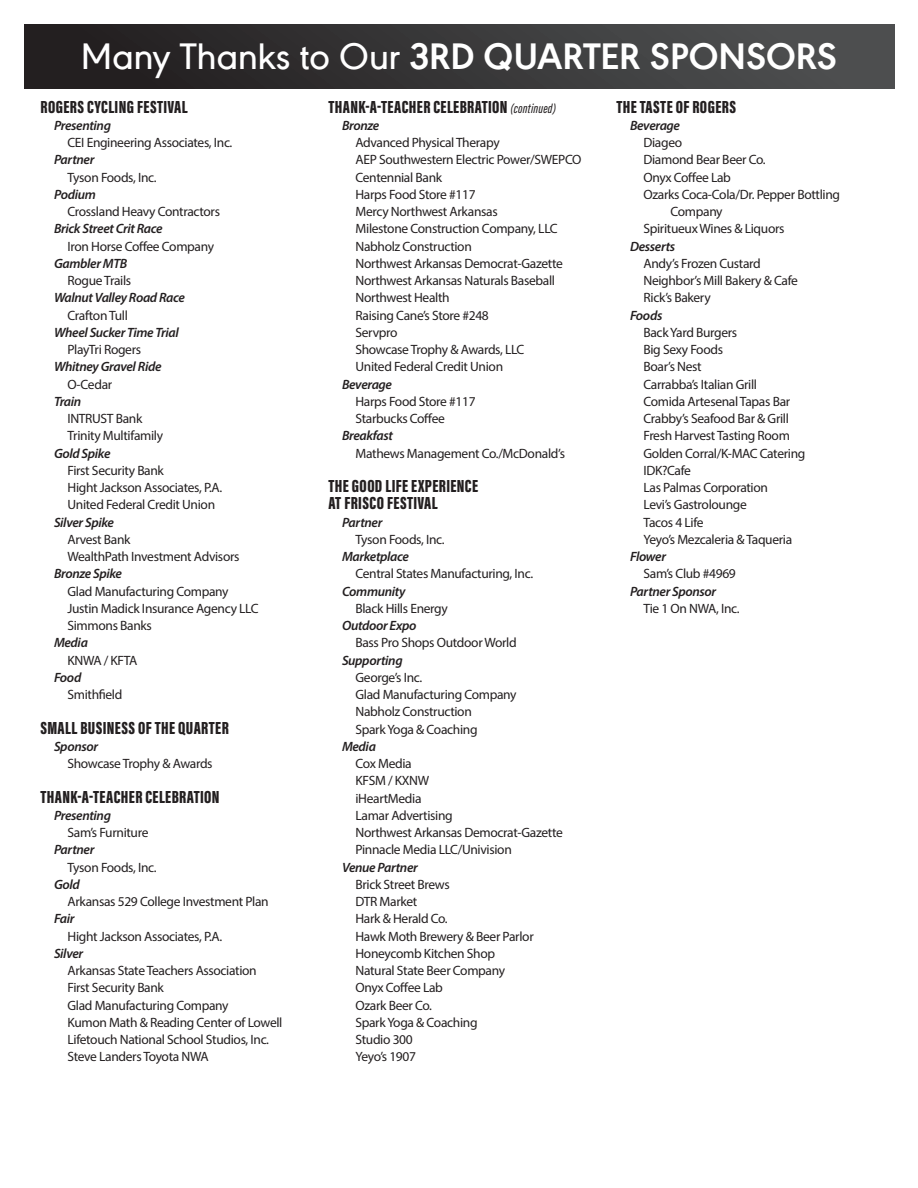
<style>
.page{position:relative;width:918px;height:1188px;background:#fff}
.page>*{position:absolute;margin:0;border:0;box-sizing:border-box;transform-origin:0 0}
.Main_Article_Content{font:700 39px "URW Geometric";color:#fff}
.t1{font:900 18px/17.2px "Acumin Pro Extra Cond";letter-spacing:.02em;color:#231f20}
.t2{font:13.5px/17.2px "Myriad Pro";letter-spacing:-.025em;color:#231f20}
.t3{font:italic 600 13.5px "Myriad Pro";letter-spacing:-.025em;color:#231f20}
.s1{font-weight:500}
.s2{font-weight:500;font-style:italic;font-size:13.5px}
</style>
<div class="page">
<div style="left:25px;top:25px;width:869px;height:64px;background:linear-gradient(to right,#1f1b1c,#515354)"></div>
<p class="Main_Article_Content" style="left:81px;top:27px;width:758px"><span class="s1">Many Thanks to Our</span> 3RD QUARTER SPONSORS</p>
<p class="t1" style="left:40px;top:98px;width:149px">ROGERS CYCLING FESTIVAL</p>
<p class="t3" style="left:54px;top:117px;width:59px">Presenting</p>
<p class="t2" style="left:68px;top:134px;width:166px">CEI Engineering Associates, Inc.</p>
<p class="t3" style="left:54px;top:151px;width:42px">Partner</p>
<p class="t2" style="left:68px;top:168px;width:91px">Tyson Foods, Inc.</p>
<p class="t3" style="left:54px;top:186px;width:43px">Podium</p>
<p class="t2" style="left:68px;top:203px;width:154px">Crossland Heavy Contractors</p>
<p class="t3" style="left:54px;top:220px;width:110px">Brick Street Crit Race</p>
<p class="t2" style="left:68px;top:237px;width:148px">Iron Horse Coffee Company</p>
<p class="t3" style="left:54px;top:255px;width:75px">Gambler MTB</p>
<p class="t2" style="left:68px;top:272px;width:65px">Rogue Trails</p>
<p class="t3" style="left:54px;top:289px;width:132px">Walnut Valley Road Race</p>
<p class="t2" style="left:68px;top:306px;width:62px">Crafton Tull</p>
<p class="t3" style="left:54px;top:324px;width:126px">Wheel Sucker Time Trial</p>
<p class="t2" style="left:68px;top:341px;width:75px">PlayTri Rogers</p>
<p class="t3" style="left:54px;top:358px;width:109px">Whitney Gravel Ride</p>
<p class="t2" style="left:68px;top:375px;width:46px">O-Cedar</p>
<p class="t3" style="left:54px;top:393px;width:29px">Train</p>
<p class="t2" style="left:68px;top:410px;width:76px">INTRUST Bank</p>
<p class="t2" style="left:68px;top:427px;width:97px">Trinity Multifamily</p>
<p class="t3" style="left:54px;top:444px;width:58px">Gold Spike</p>
<p class="t2" style="left:68px;top:461px;width:98px">First Security Bank</p>
<p class="t2" style="left:68px;top:479px;width:156px">Hight Jackson Associates, P.A.</p>
<p class="t2" style="left:68px;top:496px;width:149px">United Federal Credit Union</p>
<p class="t3" style="left:54px;top:513px;width:61px">Silver Spike</p>
<p class="t2" style="left:68px;top:530px;width:65px">Arvest Bank</p>
<p class="t2" style="left:68px;top:548px;width:174px">WealthPath Investment Advisors</p>
<p class="t3" style="left:54px;top:565px;width:70px">Bronze Spike</p>
<p class="t2" style="left:68px;top:582px;width:163px">Glad Manufacturing Company</p>
<p class="t2" style="left:68px;top:599px;width:193px">Justin Madick Insurance Agency LLC</p>
<p class="t2" style="left:68px;top:617px;width:86px">Simmons Banks</p>
<p class="t3" style="left:54px;top:634px;width:35px">Media</p>
<p class="t2" style="left:68px;top:651px;width:71px">KNWA / KFTA</p>
<p class="t3" style="left:54px;top:669px;width:29px">Food</p>
<p class="t2" style="left:68px;top:686px;width:56px">Smithfield</p>
<p class="t1" style="left:40px;top:719px;width:190px">SMALL BUSINESS OF THE QUARTER</p>
<p class="t3" style="left:54px;top:738px;width:46px">Sponsor</p>
<p class="t2" style="left:68px;top:755px;width:147px">Showcase Trophy &amp; Awards</p>
<p class="t1" style="left:40px;top:788px;width:181px">THANK-A-TEACHER CELEBRATION</p>
<p class="t3" style="left:54px;top:807px;width:59px">Presenting</p>
<p class="t2" style="left:68px;top:824px;width:82px">Sam’s Furniture</p>
<p class="t3" style="left:54px;top:841px;width:42px">Partner</p>
<p class="t2" style="left:68px;top:858px;width:91px">Tyson Foods, Inc.</p>
<p class="t3" style="left:54px;top:876px;width:27px">Gold</p>
<p class="t2" style="left:68px;top:893px;width:203px">Arkansas 529 College Investment Plan</p>
<p class="t3" style="left:54px;top:910px;width:22px">Fair</p>
<p class="t2" style="left:68px;top:927px;width:156px">Hight Jackson Associates, P.A.</p>
<p class="t3" style="left:54px;top:945px;width:31px">Silver</p>
<p class="t2" style="left:68px;top:962px;width:191px">Arkansas State Teachers Association</p>
<p class="t2" style="left:68px;top:979px;width:98px">First Security Bank</p>
<p class="t2" style="left:68px;top:996px;width:163px">Glad Manufacturing Company</p>
<p class="t2" style="left:68px;top:1013px;width:217px">Kumon Math &amp; Reading Center of Lowell</p>
<p class="t2" style="left:68px;top:1031px;width:203px">Lifetouch National School Studios, Inc.</p>
<p class="t2" style="left:68px;top:1048px;width:143px">Steve Landers Toyota NWA</p>
<p class="t1" style="left:328px;top:98px;width:229px">THANK-A-TEACHER CELEBRATION <span class="s2">(continued)</span></p>
<p class="t3" style="left:342px;top:117px;width:39px">Bronze</p>
<p class="t2" style="left:356px;top:134px;width:146px">Advanced Physical Therapy</p>
<p class="t2" style="left:356px;top:151px;width:228px">AEP Southwestern Electric Power/SWEPCO</p>
<p class="t2" style="left:356px;top:168px;width:88px">Centennial Bank</p>
<p class="t2" style="left:356px;top:185px;width:122px">Harps Food Store #117</p>
<p class="t2" style="left:356px;top:203px;width:144px">Mercy Northwest Arkansas</p>
<p class="t2" style="left:356px;top:220px;width:204px">Milestone Construction Company, LLC</p>
<p class="t2" style="left:356px;top:237px;width:118px">Nabholz Construction</p>
<p class="t2" style="left:356px;top:254px;width:209px">Northwest Arkansas Democrat-Gazette</p>
<p class="t2" style="left:356px;top:272px;width:201px">Northwest Arkansas Naturals Baseball</p>
<p class="t2" style="left:356px;top:289px;width:96px">Northwest Health</p>
<p class="t2" style="left:356px;top:306px;width:135px">Raising Cane’s Store #248</p>
<p class="t2" style="left:356px;top:323px;width:44px">Servpro</p>
<p class="t2" style="left:356px;top:341px;width:170px">Showcase Trophy &amp; Awards, LLC</p>
<p class="t2" style="left:356px;top:358px;width:149px">United Federal Credit Union</p>
<p class="t3" style="left:342px;top:375px;width:52px">Beverage</p>
<p class="t2" style="left:356px;top:392px;width:122px">Harps Food Store #117</p>
<p class="t2" style="left:356px;top:410px;width:91px">Starbucks Coffee</p>
<p class="t3" style="left:342px;top:427px;width:53px">Breakfast</p>
<p class="t2" style="left:356px;top:444px;width:211px">Mathews Management Co./McDonald’s</p>
<p class="t1" style="left:328px;top:477px;width:151px">THE GOOD LIFE EXPERIENCE<br>AT FRISCO FESTIVAL</p>
<p class="t3" style="left:342px;top:513px;width:42px">Partner</p>
<p class="t2" style="left:356px;top:530px;width:91px">Tyson Foods, Inc.</p>
<p class="t3" style="left:342px;top:548px;width:69px">Marketplace</p>
<p class="t2" style="left:356px;top:565px;width:179px">Central States Manufacturing, Inc.</p>
<p class="t3" style="left:342px;top:582px;width:65px">Community</p>
<p class="t2" style="left:356px;top:599px;width:94px">Black Hills Energy</p>
<p class="t3" style="left:342px;top:617px;width:76px">Outdoor Expo</p>
<p class="t2" style="left:356px;top:634px;width:163px">Bass Pro Shops Outdoor World</p>
<p class="t3" style="left:342px;top:651px;width:62px">Supporting</p>
<p class="t2" style="left:356px;top:668px;width:68px">George’s Inc.</p>
<p class="t2" style="left:356px;top:686px;width:163px">Glad Manufacturing Company</p>
<p class="t2" style="left:356px;top:703px;width:118px">Nabholz Construction</p>
<p class="t2" style="left:356px;top:720px;width:124px">Spark Yoga &amp; Coaching</p>
<p class="t3" style="left:342px;top:738px;width:35px">Media</p>
<p class="t2" style="left:356px;top:755px;width:58px">Cox Media</p>
<p class="t2" style="left:356px;top:772px;width:75px">KFSM / KXNW</p>
<p class="t2" style="left:356px;top:789px;width:68px">iHeartMedia</p>
<p class="t2" style="left:356px;top:806px;width:99px">Lamar Advertising</p>
<p class="t2" style="left:356px;top:824px;width:209px">Northwest Arkansas Democrat-Gazette</p>
<p class="t2" style="left:356px;top:841px;width:158px">Pinnacle Media LLC/Univision</p>
<p class="t3" style="left:342px;top:858px;width:77px">Venue Partner</p>
<p class="t2" style="left:356px;top:875px;width:96px">Brick Street Brews</p>
<p class="t2" style="left:356px;top:893px;width:63px">DTR Market</p>
<p class="t2" style="left:356px;top:910px;width:94px">Hark &amp; Herald Co.</p>
<p class="t2" style="left:356px;top:927px;width:180px">Hawk Moth Brewery &amp; Beer Parlor</p>
<p class="t2" style="left:356px;top:944px;width:141px">Honeycomb Kitchen Shop</p>
<p class="t2" style="left:356px;top:962px;width:151px">Natural State Beer Company</p>
<p class="t2" style="left:356px;top:979px;width:89px">Onyx Coffee Lab</p>
<p class="t2" style="left:356px;top:996px;width:78px">Ozark Beer Co.</p>
<p class="t2" style="left:356px;top:1013px;width:124px">Spark Yoga &amp; Coaching</p>
<p class="t2" style="left:356px;top:1031px;width:59px">Studio 300</p>
<p class="t2" style="left:356px;top:1048px;width:62px">Yeyo’s 1907</p>
<p class="t1" style="left:616px;top:98px;width:121px">THE TASTE OF ROGERS</p>
<p class="t3" style="left:630px;top:117px;width:52px">Beverage</p>
<p class="t2" style="left:644px;top:134px;width:40px">Diageo</p>
<p class="t2" style="left:644px;top:151px;width:124px">Diamond Bear Beer Co.</p>
<p class="t2" style="left:644px;top:168px;width:89px">Onyx Coffee Lab</p>
<p class="t2" style="left:670px;top:185px;width:171px;text-indent:-27px">Ozarks Coca-Cola/Dr. Pepper Bottling<br>Company</p>
<p class="t2" style="left:644px;top:220px;width:143px">Spiritueux Wines &amp; Liquors</p>
<p class="t3" style="left:630px;top:237px;width:47px">Desserts</p>
<p class="t2" style="left:644px;top:254px;width:119px">Andy’s Frozen Custard</p>
<p class="t2" style="left:644px;top:272px;width:156px">Neighbor’s Mill Bakery &amp; Cafe</p>
<p class="t2" style="left:644px;top:289px;width:69px">Rick’s Bakery</p>
<p class="t3" style="left:630px;top:306px;width:34px">Foods</p>
<p class="t2" style="left:644px;top:323px;width:95px">Back Yard Burgers</p>
<p class="t2" style="left:644px;top:341px;width:81px">Big Sexy Foods</p>
<p class="t2" style="left:644px;top:358px;width:60px">Boar’s Nest</p>
<p class="t2" style="left:644px;top:375px;width:115px">Carrabba’s Italian Grill</p>
<p class="t2" style="left:644px;top:392px;width:148px">Comida Artesenal Tapas Bar</p>
<p class="t2" style="left:644px;top:410px;width:147px">Crabby’s Seafood Bar &amp; Grill</p>
<p class="t2" style="left:644px;top:427px;width:148px">Fresh Harvest Tasting Room</p>
<p class="t2" style="left:644px;top:444px;width:163px">Golden Corral/K-MAC Catering</p>
<p class="t2" style="left:644px;top:461px;width:49px">IDK?Cafe</p>
<p class="t2" style="left:644px;top:479px;width:126px">Las Palmas Corporation</p>
<p class="t2" style="left:644px;top:496px;width:105px">Levi’s Gastrolounge</p>
<p class="t2" style="left:644px;top:513px;width:62px">Tacos 4 Life</p>
<p class="t2" style="left:644px;top:530px;width:150px">Yeyo’s Mezcaleria &amp; Taqueria</p>
<p class="t3" style="left:630px;top:548px;width:38px">Flower</p>
<p class="t2" style="left:644px;top:565px;width:94px">Sam’s Club #4969</p>
<p class="t3" style="left:630px;top:582px;width:88px">Partner Sponsor</p>
<p class="t2" style="left:644px;top:599px;width:98px">Tie 1 On NWA, Inc.</p>
</div>
